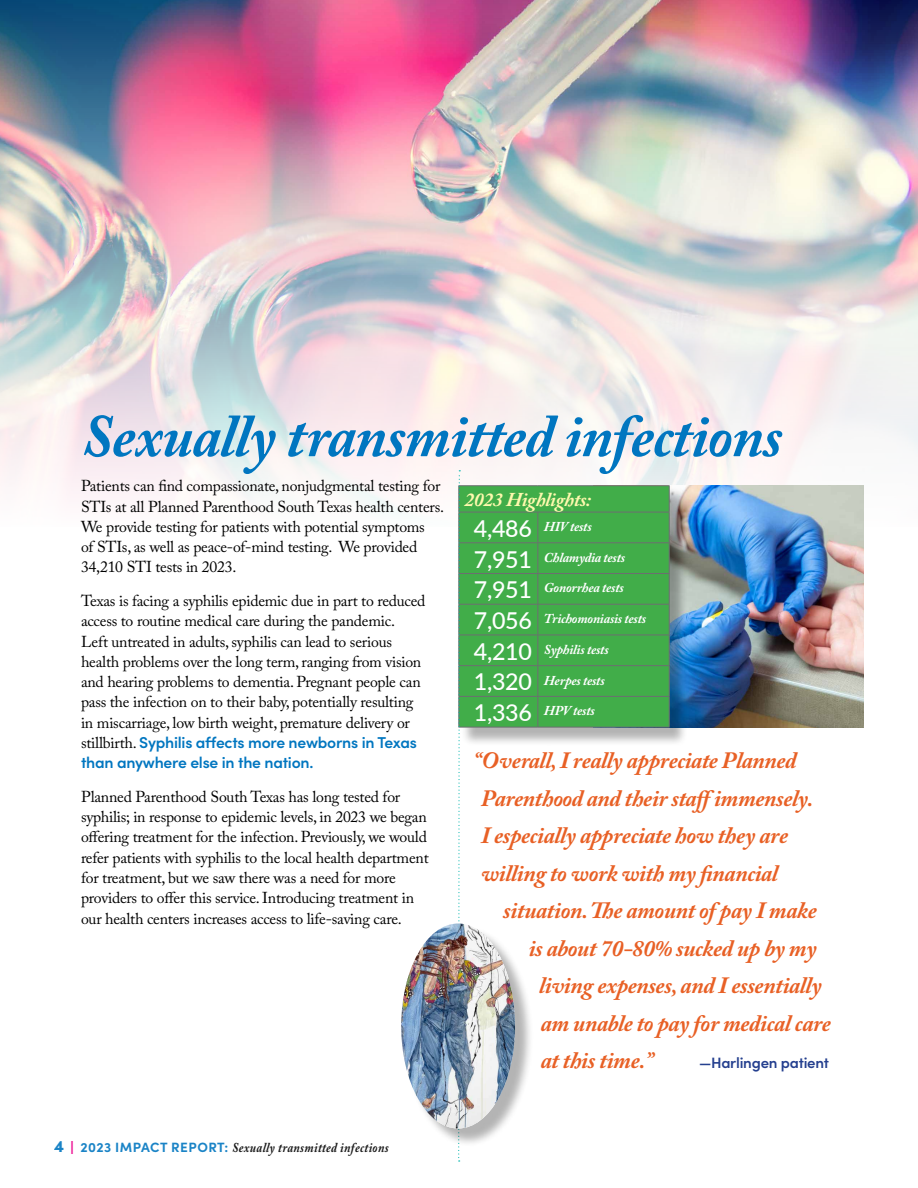
<style>
.page{position:relative;width:918px;height:1188px;background:#fff}
.page>*{position:absolute;margin:0;border:0;box-sizing:border-box;transform-origin:0 0}
.t1{font:italic 700 60px "Adobe Caslon Pro";letter-spacing:-.015em;color:#0076c0}
.t2{font:italic 700 23.25px/37.5px "Adobe Caslon Pro";letter-spacing:-.015em;color:#e86025}
.t3{font:italic 700 19.5px "Adobe Caslon Pro";letter-spacing:-.015em;color:#fff9ae}
.t4{font:15.75px/20.2px "Adobe Caslon Pro";letter-spacing:-.015em;color:#000}
.t5{font:600 15.75px/20.2px "Sofia Pro";letter-spacing:-.015em;color:#0076c0}
.t6{font:600 15px "Sofia Pro";letter-spacing:-.015em;color:#25408f}
.t7{font:italic 700 13.5px "Adobe Caslon Pro";letter-spacing:-.015em;color:#fff}
.t8{font:italic 700 13.5px "Adobe Caslon Pro";letter-spacing:.025em;color:#000;scale:.9 1}
.s1{font-family:"Adobe Caslon Pro";font-weight:400;color:#000}
.s2{font-family:"Lato";font-weight:500;font-style:normal;font-size:23.25px}
.s3{font-family:"Sofia Pro";font-weight:900;font-style:normal;font-size:16.5px;color:#0076c0}
.s4{font-family:"Neutraface 2 Condensed";font-style:normal;font-size:15.75px;color:#ec008c}
.s5{font-family:"Sofia Pro";font-style:normal;color:#0076c0}
</style>
<div class="page">
<img style="left:0;top:0;width:918px;height:511px">
<img style="left:670px;top:485px;width:194px;height:242px">
<div style="left:461px;top:488px;width:227px;height:258px;background:#000;opacity:.3"></div>
<div style="left:460px;top:486px;width:209px;height:241px;background:#41ad49"></div>
<hr style="left:458px;top:485px;width:80px;height:1px;background:#6d6e71">
<hr style="left:538px;top:485px;width:132px;height:1px;background:#6d6e71">
<svg style="left:669px;top:486px;width:1px;height:26px"></svg>
<hr style="left:458px;top:512px;width:80px;height:1px;background:#6d6e71">
<hr style="left:538px;top:512px;width:132px;height:1px;background:#6d6e71">
<hr style="left:537px;top:512px;width:1px;height:30px;background:#6d6e71">
<hr style="left:669px;top:512px;width:1px;height:30px;background:#6d6e71">
<hr style="left:458px;top:542px;width:80px;height:1px;background:#6d6e71">
<hr style="left:538px;top:542px;width:132px;height:1px;background:#6d6e71">
<hr style="left:537px;top:543px;width:1px;height:30px;background:#6d6e71">
<hr style="left:669px;top:543px;width:1px;height:30px;background:#6d6e71">
<hr style="left:458px;top:573px;width:80px;height:1px;background:#6d6e71">
<hr style="left:538px;top:573px;width:132px;height:1px;background:#6d6e71">
<hr style="left:537px;top:574px;width:1px;height:30px;background:#6d6e71">
<hr style="left:669px;top:574px;width:1px;height:30px;background:#6d6e71">
<hr style="left:458px;top:604px;width:80px;height:1px;background:#6d6e71">
<hr style="left:538px;top:604px;width:132px;height:1px;background:#6d6e71">
<hr style="left:537px;top:605px;width:1px;height:30px;background:#6d6e71">
<hr style="left:669px;top:605px;width:1px;height:30px;background:#6d6e71">
<hr style="left:458px;top:635px;width:80px;height:1px;background:#6d6e71">
<hr style="left:538px;top:635px;width:132px;height:1px;background:#6d6e71">
<hr style="left:537px;top:635px;width:1px;height:30px;background:#6d6e71">
<hr style="left:669px;top:635px;width:1px;height:30px;background:#6d6e71">
<hr style="left:458px;top:665px;width:80px;height:1px;background:#6d6e71">
<hr style="left:538px;top:665px;width:132px;height:1px;background:#6d6e71">
<hr style="left:537px;top:666px;width:1px;height:30px;background:#6d6e71">
<hr style="left:669px;top:666px;width:1px;height:30px;background:#6d6e71">
<hr style="left:458px;top:696px;width:80px;height:1px;background:#6d6e71">
<hr style="left:538px;top:696px;width:132px;height:1px;background:#6d6e71">
<hr style="left:537px;top:697px;width:1px;height:30px;background:#6d6e71">
<hr style="left:669px;top:697px;width:1px;height:30px;background:#6d6e71">
<hr style="left:458px;top:727px;width:80px;height:1px;background:#6d6e71">
<hr style="left:538px;top:727px;width:132px;height:1px;background:#6d6e71">
<svg style="left:458px;top:470px;width:2px;height:692px"></svg>
<div style="left:403px;top:926px;width:131px;height:221px;background:#000;opacity:.3"></div>
<img style="left:401px;top:923px;width:114px;height:206px">
<h1 class="t1" style="left:81px;top:400px;width:703px">Sexually transmitted infections</h1>
<p class="t4" style="left:81px;top:476px;width:365px">Patients can find compassionate, nonjudgmental testing for STIs at all Planned Parenthood South Texas health centers.<br>We provide testing for patients with potential symptoms<br>of STIs, as well as peace-of-mind testing. We provided 34,210 STI tests in 2023.</p>
<p class="t4" style="left:81px;top:591px;width:346px">Texas is facing a syphilis epidemic due in part to reduced access to routine medical care during the pandemic.<br>Left untreated in adults, syphilis can lead to serious health problems over the long term, ranging from vision and hearing problems to dementia. Pregnant people can pass the infection on to their baby, potentially resulting in miscarriage, low birth weight, premature delivery or</p>
<p class="t5" style="left:81px;top:731px;width:337px"><span class="s1">stillbirth.</span> Syphilis affects more newborns in Texas than anywhere else in the nation.</p>
<p class="t4" style="left:81px;top:786px;width:349px">Planned Parenthood South Texas has long tested for syphilis; in response to epidemic levels, in 2023 we began offering treatment for the infection. Previously, we would refer patients with syphilis to the local health department for treatment, but we saw there was a need for more providers to offer this service. Introducing treatment in our health centers increases access to life-saving care.</p>
<p class="t3" style="left:465px;top:488px;width:128px">2023 Highlights:</p>
<p class="t7" style="left:474px;top:518px;width:119px"><span class="s2">4,486</span> HIV tests</p>
<p class="t7" style="left:474px;top:549px;width:153px"><span class="s2">7,951</span> Chlamydia tests</p>
<p class="t7" style="left:474px;top:580px;width:152px"><span class="s2">7,951</span> Gonorrhea tests</p>
<p class="t7" style="left:474px;top:611px;width:174px"><span class="s2">7,056</span> Trichomoniasis tests</p>
<p class="t7" style="left:474px;top:641px;width:136px"><span class="s2">4,210</span> Syphilis tests</p>
<p class="t7" style="left:474px;top:672px;width:132px"><span class="s2">1,320</span> Herpes tests</p>
<p class="t7" style="left:474px;top:703px;width:123px"><span class="s2">1,336</span> HPV tests</p>
<h2 class="t2" style="left:481px;top:742px;width:334px;text-indent:-8px">“Overall, I really appreciate Planned Parenthood and their staffimmensely.<br>I especially appreciate how they are willing to work with my financial</h2>
<h2 class="t2" style="left:503px;top:892px;width:315px">situation. The amount of pay I make</h2>
<h2 class="t2" style="left:529px;top:929px;width:290px">is about 70-80% sucked up by my</h2>
<h2 class="t2" style="left:539px;top:967px;width:284px">living expenses, and I essentially</h2>
<h2 class="t2" style="left:541px;top:1004px;width:292px">am unable to pay for medical care</h2>
<h2 class="t2" style="left:541px;top:1042px;width:114px">at this time.”</h2>
<p class="t6" style="left:699px;top:1052px;width:131px">—Harlingen patient</p>
<p class="t8" style="left:54px;top:1140px;width:373px"><span class="s3">4</span> <span class="s4">|</span> <span class="s5">2023 IMPACT REPORT:</span> Sexually transmitted infections</p>
</div>
